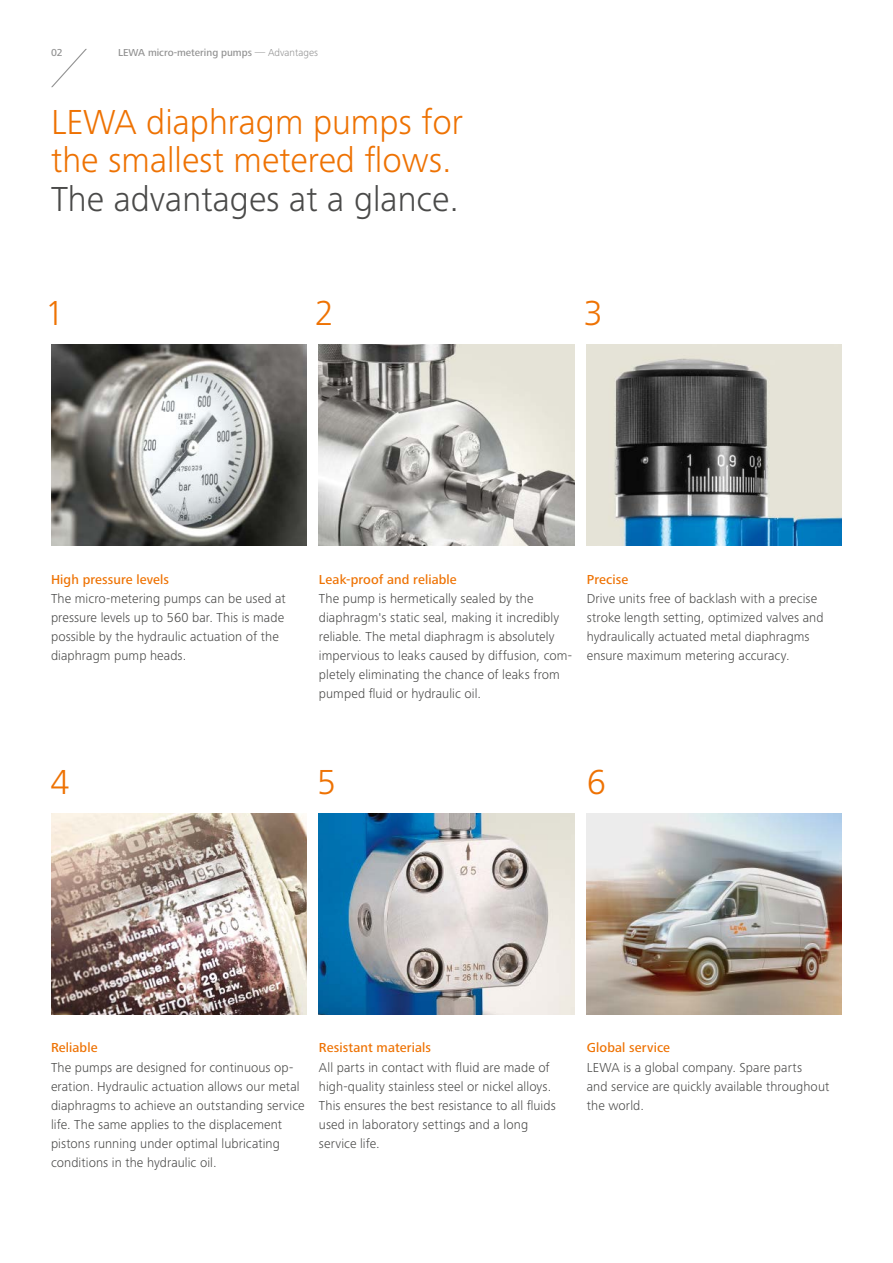
<style>
.page{position:relative;width:893px;height:1263px;background:#fff}
.page>*{position:absolute;margin:0;border:0;box-sizing:border-box;transform-origin:0 0}
.t1{font:300 36px/38.2px "Frutiger Next LTW1 G";color:#ee7203}
.t2{font:300 36px "Frutiger Next LTW1 G";color:#4a4a49}
.t3{font:300 13.5px/19.2px "Frutiger Next LTW1 G";letter-spacing:.005em;color:#4a4a49}
.t4{font:500 13.5px "Frutiger Next LTW1 G";letter-spacing:.01em;color:#ee7203}
.t5{font:500 10.5px "Frutiger Next LTW1 G";color:#929292}
.s1{font-weight:300}
</style>
<div class="page">
<img style="left:319px;top:344px;width:255px;height:201px">
<img style="left:319px;top:813px;width:255px;height:201px">
<img style="left:51px;top:344px;width:255px;height:201px">
<img style="left:587px;top:344px;width:255px;height:201px">
<img style="left:587px;top:813px;width:255px;height:201px">
<img style="left:51px;top:813px;width:255px;height:201px">
<svg style="left:51px;top:48px;width:36px;height:40px"></svg>
<p class="t5" style="left:51px;top:47px;width:13px">02</p>
<p class="t5" style="left:118px;top:47px;width:201px">LEWA micro-metering pumps <span class="s1">— Advantages</span></p>
<h1 class="t1" style="left:51px;top:103px;width:413px">LEWA diaphragm pumps for the smallest metered flows.</h1>
<h1 class="t2" style="left:51px;top:178px;width:409px">The advantages at a glance.</h1>
<h1 class="t1" style="left:45px;top:294px;width:21px">1</h1>
<h1 class="t1" style="left:315px;top:294px;width:21px">2</h1>
<h1 class="t1" style="left:584px;top:294px;width:21px">3</h1>
<p class="t4" style="left:51px;top:571px;width:120px">High pressure levels</p>
<p class="t3" style="left:51px;top:589px;width:236px">The micro-metering pumps can be used at pressure levels up to 560 bar. This is made possible by the hydraulic actuation of the diaphragm pump heads.</p>
<h1 class="t1" style="left:50px;top:763px;width:21px">4</h1>
<p class="t4" style="left:319px;top:571px;width:139px">Leak-proof and reliable</p>
<p class="t3" style="left:319px;top:589px;width:255px">The pump is hermetically sealed by the diaphragm's static seal, making it incredibly reliable. The metal diaphragm is absolutely impervious to leaks caused by diffusion, com&shy;pletely eliminating the chance of leaks from pumped fluid or hydraulic oil.</p>
<p class="t4" style="left:587px;top:571px;width:43px">Precise</p>
<p class="t3" style="left:587px;top:589px;width:238px">Drive units free of backlash with a precise stroke length setting, optimized valves and hydraulically actuated metal diaphragms ensure maximum metering accuracy.</p>
<h1 class="t1" style="left:317px;top:763px;width:21px">5</h1>
<h1 class="t1" style="left:587px;top:763px;width:21px">6</h1>
<p class="t4" style="left:51px;top:1040px;width:48px">Reliable</p>
<p class="t3" style="left:51px;top:1057px;width:255px">The pumps are designed for continuous op&shy;eration. Hydraulic actuation allows our metal diaphragms to achieve an outstanding service life. The same applies to the displacement pistons running under optimal lubricating conditions in the hydraulic oil.</p>
<p class="t4" style="left:319px;top:1040px;width:114px">Resistant materials</p>
<p class="t3" style="left:319px;top:1057px;width:238px">All parts in contact with fluid are made of high-quality stainless steel or nickel alloys.<br>This ensures the best resistance to all fluids used in laboratory settings and a long service life.</p>
<p class="t4" style="left:587px;top:1040px;width:85px">Global service</p>
<p class="t3" style="left:587px;top:1057px;width:244px">LEWA is a global company. Spare parts<br>and service are quickly available throughout the world.</p>
</div>
